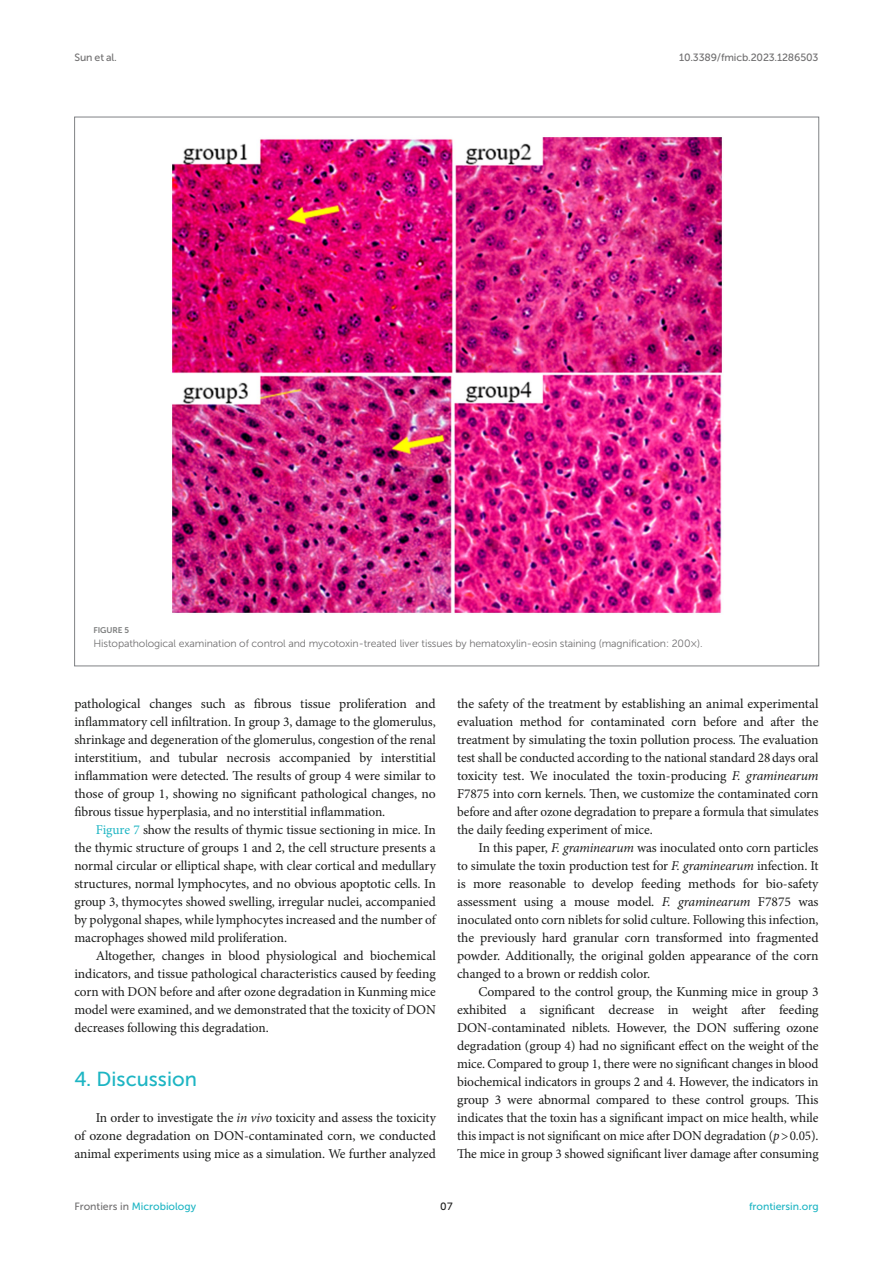
<style>
.page{position:relative;width:893px;height:1263px;background:#fff}
.page>*{position:absolute;margin:0;border:0;box-sizing:border-box;transform-origin:0 0}
.HEAD_1{font:20.25px "Museo Sans 500";color:#1db5c3}
.TEXT{font:13.5px/18px "Minion Pro";letter-spacing:-.01em;color:#1b1c1b;text-align:justify}
.TEXT_FLUSH{font:13.5px/18px "Minion Pro";letter-spacing:-.005em;color:#1b1c1b;text-align:justify}
.FIG_LEG{font:10.5px "Museo Sans 300";letter-spacing:-.01em;color:#706f70}
.t1{font:10.5px "Museo Sans 500";color:#1db5c3}
.t2{font:10.5px "Museo Sans 500";letter-spacing:-.015em;color:#706f70}
.t3{font:10.5px "Museo Sans 500";color:#1b1c1b}
.FIG_HD{font:8.25px "Museo Sans 700";letter-spacing:-.01em;color:#7e7f7f}
.s1{color:#1db5c3}
.s2{font-style:italic}
.s3{color:#706f70}
</style>
<div class="page">
<img style="left:172px;top:137px;width:550px;height:476px">
<p class="t2" style="left:74px;top:51px;width:44px">Sun et al.</p>
<p class="t2" style="left:679px;top:51px;width:141px">10.3389/fmicb.2023.1286503</p>
<p class="FIG_HD" style="left:94px;top:626px;width:37px">FIGURE 5</p>
<p class="FIG_LEG" style="left:94px;top:638px;width:611px">Histopathological examination of control and mycotoxin-treated liver tissues by hematoxylin-eosin staining (magnification: 200×).</p>
<p class="TEXT" style="left:74px;top:695px;width:363px">pathological changes such as fibrous tissue proliferation and inflammatory cell infiltration. In group 3, damage to the glomerulus, shrinkage and degeneration of the glomerulus, congestion of the renal interstitium, and tubular necrosis accompanied by interstitial inflammation were detected. The results of group 4 were similar to those of group 1, showing no significant pathological changes, no fibrous tissue hyperplasia, and no interstitial inflammation.</p>
<p class="TEXT" style="left:74px;top:821px;width:363px;text-indent:21px"><span class="s1">Figure 7</span> show the results of thymic tissue sectioning in mice. In the thymic structure of groups 1 and 2, the cell structure presents a normal circular or elliptical shape, with clear cortical and medullary structures, normal lymphocytes, and no obvious apoptotic cells. In group 3, thymocytes showed swelling, irregular nuclei, accompanied by polygonal shapes, while lymphocytes increased and the number of macrophages showed mild proliferation.</p>
<p class="TEXT" style="left:74px;top:947px;width:363px;text-indent:21px">Altogether, changes in blood physiological and biochemical indicators, and tissue pathological characteristics caused by feeding corn with DON before and after ozone degradation in Kunming mice model were examined, and we demonstrated that the toxicity of DON decreases following this degradation.</p>
<p class="HEAD_1" style="left:74px;top:1068px;width:124px">4. Discussion</p>
<p class="TEXT_FLUSH" style="left:74px;top:1109px;width:363px;text-indent:21px">In order to investigate the <span class="s2">in vivo</span> toxicity and assess the toxicity of ozone degradation on DON-contaminated corn, we conducted animal experiments using mice as a simulation. We further analyzed</p>
<p class="TEXT_FLUSH" style="left:457px;top:695px;width:363px">the safety of the treatment by establishing an animal experimental evaluation method for contaminated corn before and after the treatment by simulating the toxin pollution process. The evaluation test shall be conducted according to the national standard 28days oral toxicity test. We inoculated the toxin-producing <span class="s2">F. graminearum </span>F7875 into corn kernels. Then, we customize the contaminated corn before and after ozone degradation to prepare a formula that simulates the daily feeding experiment of mice.</p>
<p class="TEXT" style="left:457px;top:839px;width:363px;text-indent:21px">In this paper, <span class="s2">F. graminearum</span> was inoculated onto corn particles to simulate the toxin production test for <span class="s2">F. graminearum</span> infection. It is more reasonable to develop feeding methods for bio-safety assessment using a mouse model. <span class="s2">F. graminearum</span> F7875 was inoculated onto corn niblets for solid culture. Following this infection, the previously hard granular corn transformed into fragmented powder. Additionally, the original golden appearance of the corn changed to a brown or reddish color.</p>
<p class="TEXT" style="left:457px;top:983px;width:363px;text-indent:21px">Compared to the control group, the Kunming mice in group 3 exhibited a significant decrease in weight after feeding DON-contaminated niblets. However, the DON suffering ozone degradation (group 4) had no significant effect on the weight of the mice. Compared to group 1, there were no significant changes in blood biochemical indicators in groups 2 and 4. However, the indicators in group 3 were abnormal compared to these control groups. This indicates that the toxin has a significant impact on mice health, while this impact is not significant on mice after DON degradation (<span class="s2">p</span>&gt;0.05).<br>The mice in group 3 showed significant liver damage after consuming</p>
<p class="t1" style="left:74px;top:1200px;width:123px"><span class="s3">Frontiers in</span> Microbiology</p>
<p class="t3" style="left:440px;top:1200px;width:14px">07</p>
<p class="t1" style="left:749px;top:1200px;width:71px">frontiersin.org</p>
</div>
